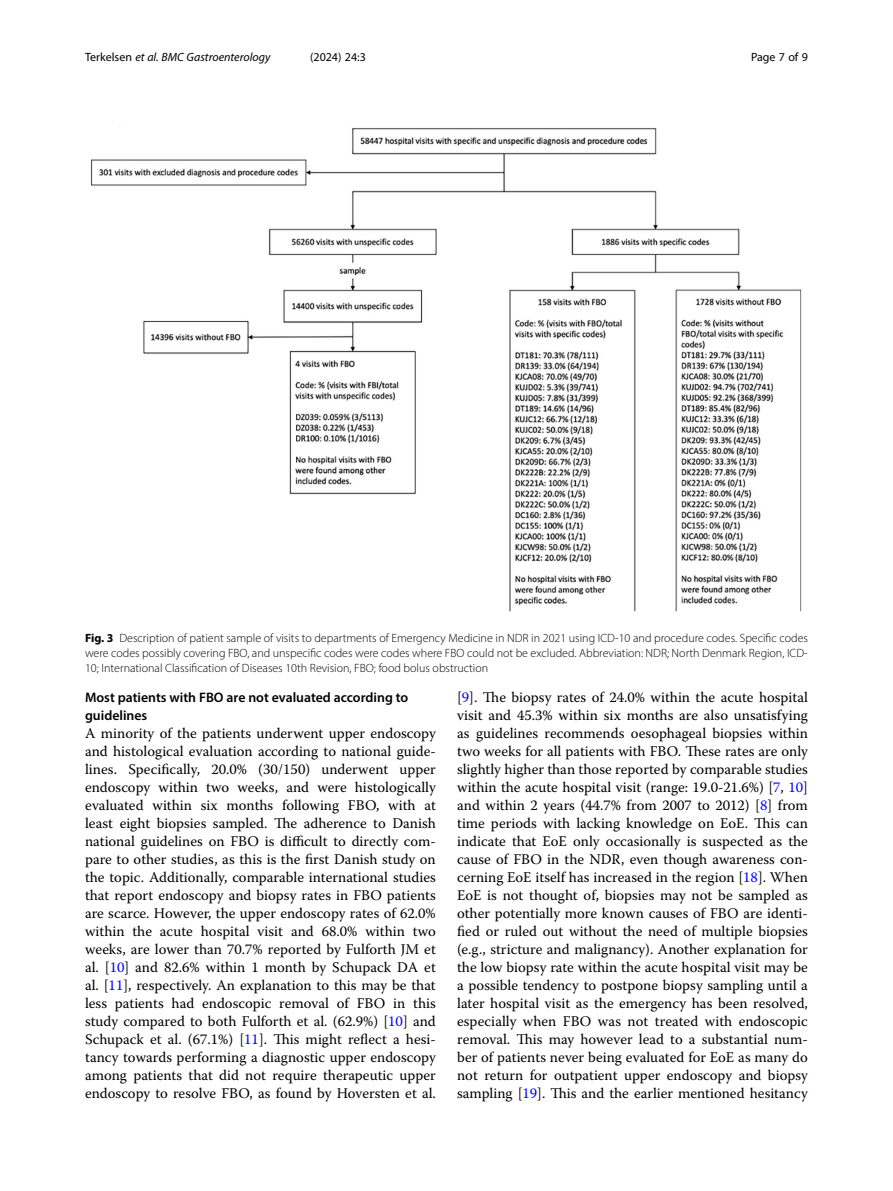
<style>
.page{position:relative;width:893px;height:1191px;background:#fff}
.page>*{position:absolute;margin:0;border:0;box-sizing:border-box;transform-origin:0 0}
.Body_Text{font:14.7px/18px "Warnock Pro";color:#000;text-align:justify}
.Head_2{font:600 13.8px/18px "Myriad Pro";color:#000}
.Figure_Caption{font:300 12px/15px "Myriad Pro";color:#000;text-align:justify}
.t1{font:italic 12px "Myriad Pro";color:#000}
.t2{font:12px "Myriad Pro";color:#000}
.s1{font-style:normal}
.s2{font-weight:700}
.s3{color:#00f}
</style>
<div class="page">
<img style="left:90px;top:126px;width:712px;height:486px">
<p class="t1" style="left:85px;top:50px;width:187px"><span class="s1">Terkelsen</span> et al. BMC Gastroenterology</p>
<p class="t2" style="left:310px;top:50px;width:57px">(2024) 24:3</p>
<p class="t2" style="left:751px;top:50px;width:58px">Page 7 of 9</p>
<p class="Figure_Caption" style="left:85px;top:630px;width:724px"><span class="s2">Fig. 3</span> Description of patient sample of visits to departments of Emergency Medicine in NDR in 2021 using ICD-10 and procedure codes. Specific codes were codes possibly covering FBO, and unspecific codes were codes where FBO could not be excluded. Abbreviation: NDR; North Denmark Region, ICD-10; International Classification of Diseases 10th Revision, FBO; food bolus obstruction</p>
<p class="Head_2" style="left:85px;top:688px;width:325px">Most patients with FBO are not evaluated according to guidelines</p>
<p class="Body_Text" style="left:85px;top:724px;width:352px">A minority of the patients underwent upper endoscopy and histological evaluation according to national guide&shy;lines. Specifically, 20.0% (30/150) underwent upper endoscopy within two weeks, and were histologically evaluated within six months following FBO, with at least eight biopsies sampled. The adherence to Danish national guidelines on FBO is difficult to directly com&shy;pare to other studies, as this is the first Danish study on the topic. Additionally, comparable international studies that report endoscopy and biopsy rates in FBO patients are scarce. However, the upper endoscopy rates of 62.0% within the acute hospital visit and 68.0% within two weeks, are lower than 70.7% reported by Fulforth JM et al. [<span class="s3">10</span>] and 82.6% within 1 month by Schupack DA et al. [<span class="s3">11</span>], respectively. An explanation to this may be that less patients had endoscopic removal of FBO in this study compared to both Fulforth et al. (62.9%) [<span class="s3">10</span>] and Schupack et al. (67.1%) [<span class="s3">11</span>]. This might reflect a hesi&shy;tancy towards performing a diagnostic upper endoscopy among patients that did not require therapeutic upper endoscopy to resolve FBO, as found by Hoversten et al.</p>
<p class="Body_Text" style="left:457px;top:688px;width:352px">[<span class="s3">9</span>]. The biopsy rates of 24.0% within the acute hospital visit and 45.3% within six months are also unsatisfying as guidelines recommends oesophageal biopsies within two weeks for all patients with FBO. These rates are only slightly higher than those reported by comparable studies within the acute hospital visit (range: 19.0-21.6%) [<span class="s3">7</span>, <span class="s3">10</span>] and within 2 years (44.7% from 2007 to 2012) [<span class="s3">8</span>] from time periods with lacking knowledge on EoE. This can indicate that EoE only occasionally is suspected as the cause of FBO in the NDR, even though awareness con&shy;cerning EoE itself has increased in the region [<span class="s3">18</span>]. When EoE is not thought of, biopsies may not be sampled as other potentially more known causes of FBO are identi&shy;fied or ruled out without the need of multiple biopsies (e.g., stricture and malignancy). Another explanation for the low biopsy rate within the acute hospital visit may be a possible tendency to postpone biopsy sampling until a later hospital visit as the emergency has been resolved, especially when FBO was not treated with endoscopic removal. This may however lead to a substantial num&shy;ber of patients never being evaluated for EoE as many do not return for outpatient upper endoscopy and biopsy sampling [<span class="s3">19</span>]. This and the earlier mentioned hesitancy</p>
</div>
